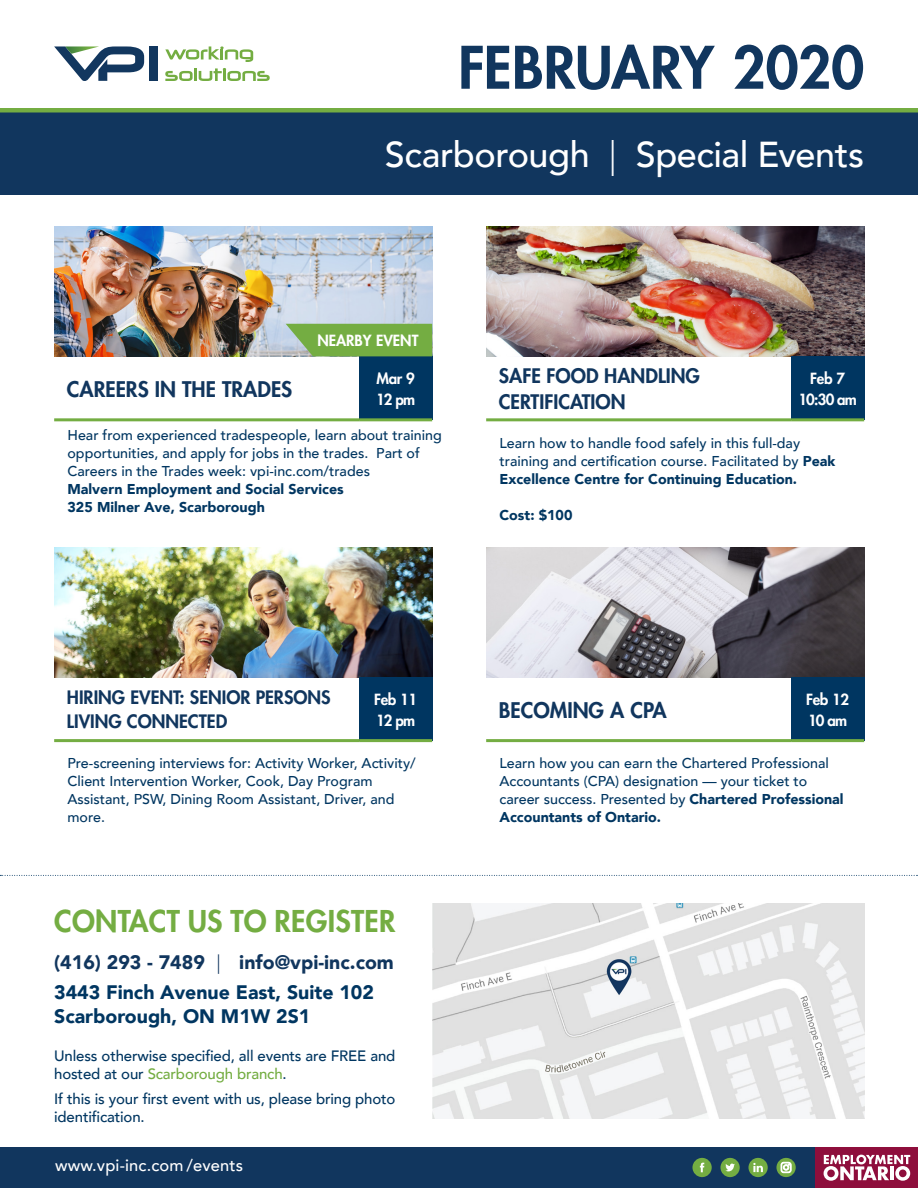
<style>
.page{position:relative;width:918px;height:1188px;background:#fff}
.page>*{position:absolute;margin:0;border:0;box-sizing:border-box;transform-origin:0 0}
.t1{font:800 57px "Futura Std";color:#11365e}
.Headline{font:500 36px "Avenir";letter-spacing:-.01em;color:#fff}
.t2{font:800 29.25px "Futura Std";letter-spacing:.01em;color:#74ad42}
.t3{font:800 21px "Futura Std";color:#11365e}
.t4{font:900 19.5px/23.4px "Avenir";color:#003661}
.t5{font:900 19.5px "Avenir";color:#11365e}
.t6{font:800 19.5px/25.5px "Futura Std";color:#11365e}
.t7{font:800 18px/24px "Futura Std";color:#11365e}
.t8{font:500 16.5px "Avenir";letter-spacing:.01em;color:#fff}
.t9{font:500 15px/18px "Avenir";letter-spacing:-.01em;color:#003661}
.t10{font:800 15px/21px "Futura Std";letter-spacing:-.02em;color:#fff}
.t11{font:800 15px "Futura Std";color:#fff}
.t12{font:500 14.25px/18px "Avenir";color:#003661}
.t13{font:900 14.25px "Avenir";color:#003661}
.s1{font-weight:300}
.s2{font-weight:900}
.s3{color:#74ad42}
</style>
<div class="page">
<div style="left:0;top:1147px;width:918px;height:41px;background:#11365e"></div>
<svg style="left:692px;top:1158px;width:20px;height:19px"></svg>
<svg style="left:720px;top:1158px;width:20px;height:19px"></svg>
<svg style="left:748px;top:1158px;width:20px;height:19px"></svg>
<svg style="left:776px;top:1158px;width:20px;height:19px"></svg>
<svg style="left:781px;top:1162px;width:10px;height:11px"></svg>
<div style="left:816px;top:1147px;width:102px;height:41px;background:#8e0e3c"></div>
<svg style="left:824px;top:1155px;width:86px;height:26px"></svg>
<img style="left:432px;top:904px;width:432px;height:215px">
<svg style="left:0;top:875px;width:918px;height:1px"></svg>
<img style="left:54px;top:227px;width:378px;height:129px">
<img style="left:54px;top:548px;width:378px;height:129px">
<img style="left:486px;top:227px;width:378px;height:129px">
<img style="left:486px;top:548px;width:378px;height:129px">
<div style="left:359px;top:356px;width:73px;height:64px;background:#003661"></div>
<hr style="left:54px;top:418px;width:305px;height:3px;background:#74ad42">
<hr style="left:359px;top:418px;width:73px;height:3px;background:#74ad42">
<div style="left:359px;top:677px;width:73px;height:64px;background:#003661"></div>
<hr style="left:54px;top:739px;width:305px;height:3px;background:#74ad42">
<hr style="left:359px;top:739px;width:73px;height:3px;background:#74ad42">
<div style="left:791px;top:356px;width:73px;height:64px;background:#003661"></div>
<hr style="left:486px;top:418px;width:305px;height:3px;background:#74ad42">
<hr style="left:791px;top:418px;width:73px;height:3px;background:#74ad42">
<div style="left:791px;top:677px;width:73px;height:64px;background:#003661"></div>
<hr style="left:486px;top:739px;width:305px;height:3px;background:#74ad42">
<hr style="left:791px;top:739px;width:73px;height:3px;background:#74ad42">
<svg style="left:286px;top:324px;width:146px;height:32px;background:#7aaf4f"></svg>
<div style="left:0;top:112px;width:918px;height:83px;background:#11365e"></div>
<hr style="left:0;top:108px;width:918px;height:4px;background:#74ad42">
<div style="left:149px;top:46px;width:9px;height:35px;background:#12375f"></div>
<svg style="left:165px;top:68px;width:105px;height:13px"></svg>
<svg style="left:165px;top:46px;width:88px;height:16px"></svg>
<svg style="left:54px;top:46px;width:90px;height:35px"></svg>
<p class="t1" style="left:458px;top:32px;width:407px">FEBRUARY 2020</p>
<p class="Headline" style="left:385px;top:123px;width:481px">Scarborough <span class="s1">|</span> Special Events</p>
<p class="t11" style="left:317px;top:331px;width:103px">NEARBY EVENT</p>
<p class="t3" style="left:67px;top:376px;width:227px">CAREERS IN THE TRADES</p>
<p class="t10" style="left:376px;top:368px;width:41px">Mar 9<br>12 pm</p>
<p class="t12" style="left:68px;top:425px;width:376px">Hear from experienced tradespeople, learn about training opportunities, and apply for jobs in the trades. Part of Careers in the Trades week: vpi-inc.com/trades<br><span class="s2">Malvern Employment and Social Services</span></p>
<p class="t13" style="left:68px;top:495px;width:199px">325 Milner Ave, Scarborough</p>
<p class="t6" style="left:499px;top:363px;width:203px">SAFE FOOD HANDLING<br>CERTIFICATION</p>
<p class="t10" style="left:798px;top:368px;width:60px;text-align:center">Feb 7<br>10:30 am</p>
<p class="t12" style="left:500px;top:433px;width:337px">Learn how to handle food safely in this full-day training and certification course. Facilitated by <span class="s2">Peak<br>Excellence Centre for Continuing Education.</span></p>
<p class="t13" style="left:500px;top:502px;width:75px">Cost: $100</p>
<p class="t7" style="left:67px;top:686px;width:265px">HIRING EVENT: SENIOR PERSONS<br>LIVING CONNECTED</p>
<p class="t10" style="left:374px;top:689px;width:45px">Feb 11<br>12 pm</p>
<p class="t12" style="left:68px;top:754px;width:350px">Pre-screening interviews for: Activity Worker, Activity/ Client Intervention Worker, Cook, Day Program Assistant, PSW, Dining Room Assistant, Driver, and more.</p>
<p class="t2" style="left:54px;top:903px;width:343px">CONTACT US TO REGISTER</p>
<p class="t5" style="left:54px;top:946px;width:341px">(416) 293 - 7489 <span class="s1">|</span> info@vpi-inc.com</p>
<p class="t4" style="left:54px;top:980px;width:321px">3443 Finch Avenue East, Suite 102<br>Scarborough, ON M1W 2S1</p>
<p class="t9" style="left:54px;top:1046px;width:343px">Unless otherwise specified, all events are FREE and hosted at our <span class="s3">Scarborough branch</span>.</p>
<p class="t9" style="left:54px;top:1089px;width:343px">If this is your first event with us, please bring photo identification.</p>
<p class="t8" style="left:55px;top:1151px;width:189px">www.vpi-inc.com /events</p>
<p class="t3" style="left:499px;top:697px;width:169px">BECOMING A CPA</p>
<p class="t10" style="left:806px;top:689px;width:45px">Feb 12<br>10 am</p>
<p class="t12" style="left:500px;top:754px;width:346px">Learn how you can earn the Chartered Professional Accountants (CPA) designation — your ticket to career success. Presented by <span class="s2">Chartered Professional Accountants of Ontario.</span></p>
</div>
